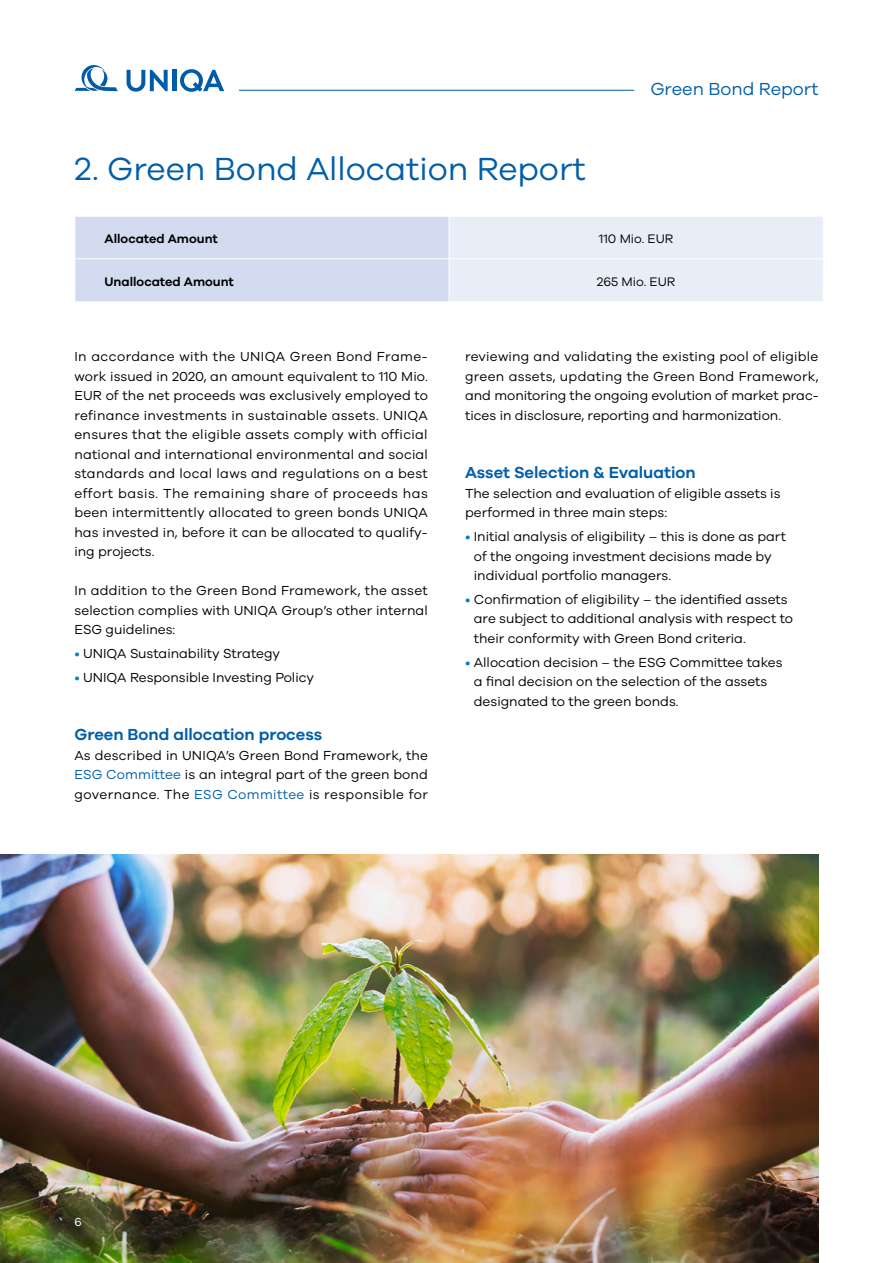
<style>
.page{position:relative;width:893px;height:1263px;background:#fff}
.page>*{position:absolute;margin:0;border:0;box-sizing:border-box;transform-origin:0 0}
.t1{font:33px "UNIQA Galano";color:#005eaa}
.t2{font:18px "UNIQA Galano";color:#005eaa}
.t3{font:600 16.5px "UNIQA Galano";color:#005eaa}
.t4{font:13.5px/19.5px "UNIQA Galano";color:#000;text-align:justify}
.t5{font:600 12.75px "UNIQA Galano";color:#000}
.t6{font:12.75px "UNIQA Galano";color:#000}
.t7{font:12px "UNIQA Galano";color:#fff}
.s1{color:#0081c7}
.s2{color:#005eaa}
</style>
<div class="page">
<hr style="left:239px;top:90px;width:395px;height:1px;background:#005eaa">
<svg style="left:75px;top:65px;width:43px;height:26px"></svg>
<svg style="left:127px;top:70px;width:41px;height:22px"></svg>
<hr style="left:172px;top:70px;width:4px;height:21px;background:#005ca9">
<svg style="left:180px;top:69px;width:44px;height:23px"></svg>
<img style="left:0;top:855px;width:819px;height:408px">
<svg style="left:75px;top:217px;width:748px;height:84px;background:#dee4f4"></svg>
<hr style="left:449px;top:216px;width:1px;height:43px;background:#fff">
<hr style="left:75px;top:258px;width:374px;height:1px;background:#fff">
<hr style="left:449px;top:258px;width:374px;height:1px;background:#fff">
<hr style="left:449px;top:259px;width:1px;height:42px;background:#fff">
<h1 class="t1" style="left:74px;top:149px;width:513px">2. Green Bond Allocation Report</h1>
<h2 class="t2" style="left:650px;top:78px;width:170px">Green Bond Report</h2>
<p class="t5" style="left:105px;top:231px;width:115px">Allocated Amount</p>
<p class="t6" style="left:599px;top:232px;width:76px">110 Mio. EUR</p>
<p class="t5" style="left:105px;top:274px;width:131px">Unallocated Amount</p>
<p class="t6" style="left:597px;top:274px;width:80px">265 Mio. EUR</p>
<p class="t4" style="left:74px;top:347px;width:355px">In accordance with the UNIQA Green Bond Frame&shy;work issued in 2020, an amount equivalent to 110 Mio.<br>EUR of the net proceeds was exclusively employed to refinance investments in sustainable assets. UNIQA ensures that the eligible assets comply with official national and international environmental and social standards and local laws and regulations on a best effort basis. The remaining share of proceeds has been intermittently allocated to green bonds UNIQA has invested in, before it can be allocated to qualify&shy;ing projects.</p>
<p class="t4" style="left:74px;top:581px;width:355px">In addition to the Green Bond Framework, the asset selection complies with UNIQA Group’s other internal ESG guidelines:</p>
<p class="t4" style="left:74px;top:643px;width:207px"><span class="s1">•</span> UNIQA Sustainability Strategy</p>
<p class="t4" style="left:74px;top:667px;width:241px"><span class="s1">•</span> UNIQA Responsible Investing Policy</p>
<p class="t3" style="left:74px;top:725px;width:249px">Green Bond allocation process</p>
<p class="t4" style="left:74px;top:745px;width:355px">As described in UNIQA’s Green Bond Framework, the <span class="s2">ESG Committee</span> is an integral part of the green bond governance. The <span class="s2">ESG Committee</span> is responsible for</p>
<p class="t4" style="left:465px;top:347px;width:355px">reviewing and validating the existing pool of eligible green assets, updating the Green Bond Framework, and monitoring the ongoing evolution of market prac&shy;tices in disclosure, reporting and harmonization.</p>
<p class="t3" style="left:465px;top:463px;width:232px">Asset Selection &amp; Evaluation</p>
<p class="t4" style="left:465px;top:483px;width:317px">The selection and evaluation of eligible assets is performed in three main steps:</p>
<p class="t4" style="left:474px;top:526px;width:314px;text-align:left;text-indent:-9px"><span class="s1">•</span> Initial analysis of eligibility – this is done as part of the ongoing investment decisions made by individual portfolio managers.</p>
<p class="t4" style="left:474px;top:589px;width:321px;text-align:left;text-indent:-9px"><span class="s1">•</span> Confirmation of eligibility – the identified assets are subject to additional analysis with respect to their conformity with Green Bond criteria.</p>
<p class="t4" style="left:474px;top:652px;width:310px;text-align:left;text-indent:-9px"><span class="s1">•</span> Allocation decision – the ESG Committee takes a final decision on the selection of the assets designated to the green bonds.</p>
<p class="t7" style="left:75px;top:1215px;width:9px">6</p>
</div>
